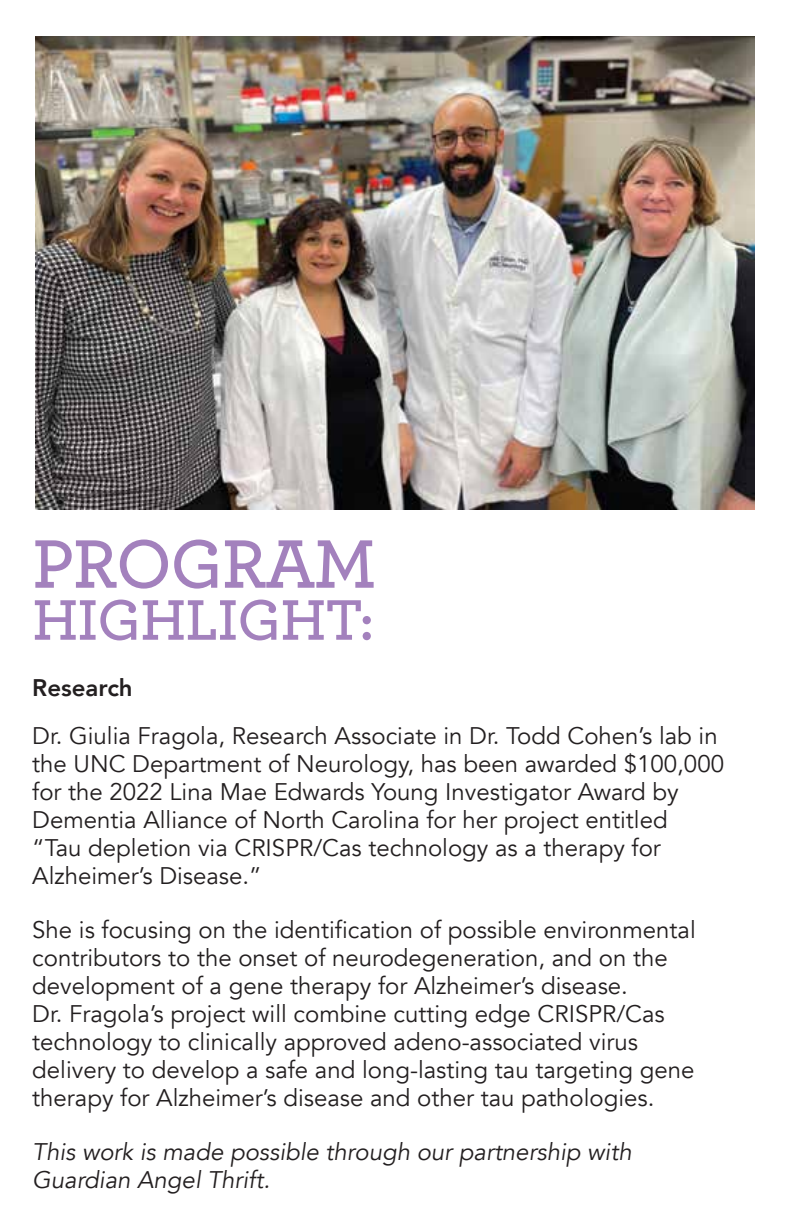
<style>
.page{position:relative;width:792px;height:1224px;background:#fff}
.page>*{position:absolute;margin:0;border:0;box-sizing:border-box;transform-origin:0 0}
.t1{font:600 72px "Archer Pro";letter-spacing:-.02em;color:rgb(102 45 145/.6)}
.t2{font:600 60px "Archer Pro";letter-spacing:-.015em;color:rgb(102 45 145/.6)}
.t3{font:24px/28px "Avenir";color:#231f20}
.t4{font:italic 24px/28px "Avenir";color:#231f20}
.t5{font:800 24px "Avenir";color:#231f20}
</style>
<div class="page">
<img style="left:36px;top:36px;width:718px;height:474px">
<h1 class="t1" style="left:32px;top:510px;width:346px">PROGRAM</h1>
<h2 class="t2" style="left:32px;top:575px;width:343px">HIGHLIGHT:</h2>
<p class="t5" style="left:32px;top:669px;width:102px">Research</p>
<p class="t3" style="left:32px;top:722px;width:693px">Dr. Giulia Fragola, Research Associate in Dr. Todd Cohen’s lab in the UNC Department of Neurology, has been awarded $100,000 for the 2022 Lina Mae Edwards Young Investigator Award by Dementia Alliance of North Carolina for her project entitled<br>“Tau depletion via CRISPR/Cas technology as a therapy for Alzheimer’s Disease.”</p>
<p class="t3" style="left:32px;top:916px;width:665px">She is focusing on the identification of possible environmental contributors to the onset of neurodegeneration, and on the development of a gene therapy for Alzheimer’s disease.<br>Dr. Fragola’s project will combine cutting edge CRISPR/Cas technology to clinically approved adeno-associated virus delivery to develop a safe and long-lasting tau targeting gene therapy for Alzheimer’s disease and other tau pathologies.</p>
<p class="t4" style="left:32px;top:1138px;width:601px">This work is made possible through our partnership with<br>Guardian Angel Thrift.</p>
</div>
